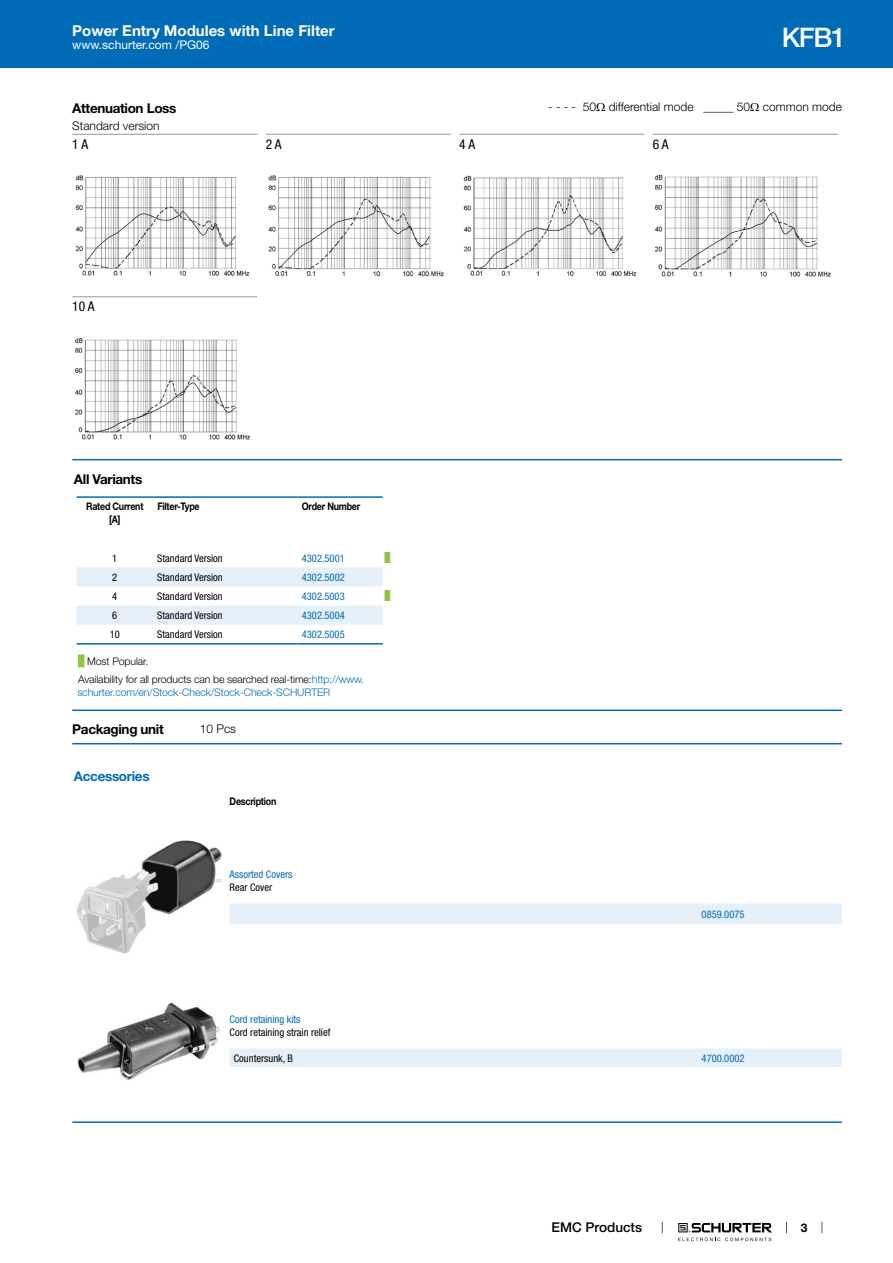
<style>
.page{position:relative;width:893px;height:1263px;background:#fff}
.page>*{position:absolute;margin:0;border:0;box-sizing:border-box;transform-origin:0 0}
.t1{font:500 27px "Helvetica Neue LT";color:#fff}
.t2{font:700 15px "Helvetica Neue LT";color:#fff}
.t3{font:700 13.5px "Helvetica Neue LT";letter-spacing:-.025em;color:#000}
.t4{font:500 13.5px "Helvetica Neue LT";color:#000}
.t5{font:condensed 13.5px "Helvetica Neue LT";color:#000}
.t6{font:700 13.5px "Helvetica Neue LT";letter-spacing:-.025em;color:#006bb6}
.t7{font:300 12px "Helvetica Neue LT";color:#000}
.t8{font:12px "Helvetica Neue LT";color:#fff}
.t9{font:700 12px "Helvetica Neue LT";color:#000}
.t10{font:condensed 10.5px "Helvetica Neue LT";color:#000}
.t11{font:condensed 10.5px "Helvetica Neue LT";color:#006bb6}
.t12{font:300 10.5px/18.5px "Helvetica Neue LT";letter-spacing:-.01em;color:#000}
.t13{font:700 10.5px/12.6px "Helvetica Neue LT";letter-spacing:-.025em;color:#000;text-align:center;scale:.85 1}
.t14{font:300 10.5px "Helvetica Neue LT";letter-spacing:-.01em;color:#006bb6}
.t15{font:9px "Arial Unicode MS";color:#8dc63f}
.s1{font-family:"Arial Unicode MS";font-weight:400}
.s2{font-family:"Arial Unicode MS";font-weight:400;color:#8dc63f}
.s3{color:#006bb6}
</style>
<div class="page">
<svg style="left:678px;top:1223px;width:94px;height:18px"></svg>
<div style="left:0;top:0;width:893px;height:68px;background:#006bb6"></div>
<hr style="left:72px;top:134px;width:185px;height:1px;background:#939598">
<img style="left:75px;top:175px;width:175px;height:101px">
<hr style="left:266px;top:134px;width:185px;height:1px;background:#939598">
<img style="left:268px;top:175px;width:176px;height:102px">
<hr style="left:459px;top:134px;width:185px;height:1px;background:#939598">
<img style="left:463px;top:175px;width:174px;height:102px">
<hr style="left:653px;top:134px;width:185px;height:1px;background:#939598">
<img style="left:655px;top:175px;width:176px;height:102px">
<hr style="left:72px;top:296px;width:185px;height:1px;background:#939598">
<img style="left:75px;top:338px;width:175px;height:102px">
<hr style="left:72px;top:459px;width:770px;height:1px;background:#006bb6">
<svg style="left:77px;top:644px;width:306px;height:1px"></svg>
<svg style="left:77px;top:567px;width:306px;height:58px"></svg>
<hr style="left:77px;top:496px;width:76px;height:2px;background:#006bb6">
<hr style="left:153px;top:496px;width:145px;height:2px;background:#006bb6">
<hr style="left:298px;top:496px;width:85px;height:2px;background:#006bb6">
<hr style="left:77px;top:643px;width:76px;height:1px;background:#006bb6">
<hr style="left:153px;top:643px;width:145px;height:1px;background:#006bb6">
<hr style="left:298px;top:643px;width:85px;height:1px;background:#006bb6">
<hr style="left:72px;top:709px;width:770px;height:2px;background:#006bb6">
<hr style="left:72px;top:743px;width:770px;height:1px;background:#006bb6">
<img style="left:77px;top:840px;width:144px;height:114px">
<div style="left:230px;top:903px;width:612px;height:21px;background:#e6f0f8"></div>
<img style="left:77px;top:1002px;width:143px;height:78px">
<div style="left:230px;top:1048px;width:612px;height:19px;background:#e6f0f8"></div>
<hr style="left:72px;top:1121px;width:770px;height:2px;background:#006bb6">
<h2 class="t2" style="left:72px;top:21px;width:264px">Power Entry Modules with Line Filter</h2>
<p class="t8" style="left:72px;top:38px;width:139px">www.schurter.com /PG06</p>
<h1 class="t1" style="left:782px;top:21px;width:66px">KFB1</h1>
<p class="t3" style="left:72px;top:99px;width:106px">Attenuation Loss</p>
<p class="t7" style="left:548px;top:100px;width:295px">- - - - 50<span class="s1">Ω</span> differential mode _____ 50<span class="s1">Ω</span> common mode</p>
<p class="t7" style="left:72px;top:118px;width:89px">Standard version</p>
<p class="t5" style="left:72px;top:136px;width:17px">1 A</p>
<p class="t5" style="left:266px;top:136px;width:17px">2 A</p>
<p class="t5" style="left:459px;top:136px;width:17px">4 A</p>
<p class="t5" style="left:653px;top:136px;width:17px">6 A</p>
<p class="t5" style="left:72px;top:299px;width:24px">10 A</p>
<p class="t3" style="left:74px;top:471px;width:70px">All Variants</p>
<p class="t13" style="left:86px;top:500px;width:69px">Rated Current [A]</p>
<p class="t13" style="left:157px;top:500px;width:51px">Filter-Type</p>
<p class="t13" style="left:302px;top:500px;width:70px">Order Number</p>
<p class="t10" style="left:112px;top:552px;width:7px">1</p>
<p class="t10" style="left:157px;top:552px;width:67px">Standard Version</p>
<p class="t11" style="left:302px;top:552px;width:44px">4302.5001</p>
<p class="t15" style="left:385px;top:551px;width:7px">█</p>
<p class="t10" style="left:112px;top:571px;width:7px">2</p>
<p class="t10" style="left:157px;top:571px;width:67px">Standard Version</p>
<p class="t11" style="left:302px;top:571px;width:44px">4302.5002</p>
<p class="t10" style="left:112px;top:590px;width:7px">4</p>
<p class="t10" style="left:157px;top:590px;width:67px">Standard Version</p>
<p class="t11" style="left:302px;top:590px;width:44px">4302.5003</p>
<p class="t15" style="left:385px;top:589px;width:7px">█</p>
<p class="t10" style="left:112px;top:609px;width:7px">6</p>
<p class="t10" style="left:157px;top:609px;width:67px">Standard Version</p>
<p class="t11" style="left:302px;top:609px;width:44px">4302.5004</p>
<p class="t10" style="left:110px;top:628px;width:12px">10</p>
<p class="t10" style="left:157px;top:628px;width:67px">Standard Version</p>
<p class="t11" style="left:302px;top:628px;width:44px">4302.5005</p>
<p class="t12" style="left:78px;top:652px;width:287px"><span class="s2">█</span> Most Popular.<br>Availability for all products can be searched real-time:<span class="s3">http://www.</span></p>
<p class="t14" style="left:77px;top:686px;width:254px">schurter.com/en/Stock-Check/Stock-Check-SCHURTER</p>
<p class="t3" style="left:72px;top:721px;width:93px">Packaging unit</p>
<p class="t7" style="left:200px;top:722px;width:38px">10 Pcs</p>
<p class="t6" style="left:74px;top:768px;width:77px">Accessories</p>
<p class="t13" style="left:230px;top:794px;width:57px">Description</p>
<p class="t11" style="left:230px;top:868px;width:64px">Assorted Covers</p>
<p class="t10" style="left:230px;top:881px;width:44px">Rear Cover</p>
<p class="t11" style="left:702px;top:908px;width:44px">0859.0075</p>
<p class="t11" style="left:230px;top:1013px;width:72px">Cord retaining kits</p>
<p class="t10" style="left:230px;top:1026px;width:102px">Cord retaining strain relief</p>
<p class="t10" style="left:234px;top:1052px;width:61px">Countersunk, B</p>
<p class="t11" style="left:702px;top:1052px;width:44px">4700.0002</p>
<p class="t4" style="left:552px;top:1219px;width:92px">EMC Products</p>
<p class="t9" style="left:801px;top:1220px;width:8px">3</p>
</div>
